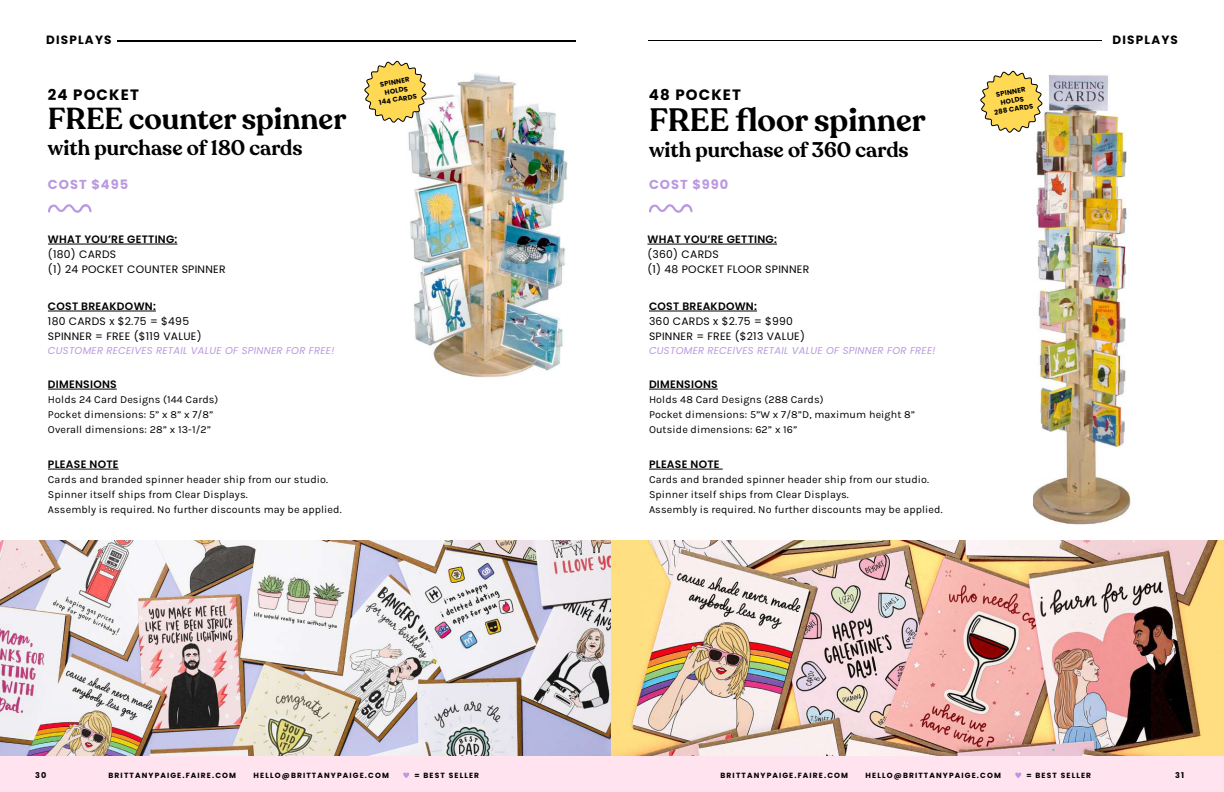
<style>
.page{position:relative;width:1224px;height:792px;background:#fff}
.page>*{position:absolute;margin:0;border:0;box-sizing:border-box;transform-origin:0 0}
.t1{font:600 32px "Recoleta";color:#000}
.t2{font:600 30px "Recoleta";color:#000}
.t3{font:600 21px "Recoleta";color:#000}
.t4{font:700 15px "Poppins";letter-spacing:.075em;color:#000}
.t5{font:700 13px "Poppins";letter-spacing:.075em;color:#ba99e0}
.t6{font:700 12px "Poppins";letter-spacing:.1em;color:#000}
.t7{font:10.8px/14.7px "Karla";letter-spacing:.01em;color:#000}
.t8{font:10.8px/14.7px "Poppins";letter-spacing:.025em;color:#000}
.t9{font:600 10.8px "Poppins";letter-spacing:.025em;color:#000}
.t10{font:italic 10px "Poppins";letter-spacing:.025em;color:#ba99e0}
.t11{font:700 8px "Poppins";color:#000}
.t12{font:700 7.5px "Poppins";letter-spacing:.15em;color:#000}
.t13{font:700 6.8px/8.8px "Poppins";color:#000;text-align:center}
</style>
<div class="page">
<div style="left:0;top:755px;width:1224px;height:37px;background:#ffe4ef"></div>
<svg style="left:403px;top:772px;width:6px;height:6px"></svg>
<svg style="left:1015px;top:772px;width:6px;height:6px"></svg>
<img style="left:1033px;top:75px;width:98px;height:450px">
<hr style="left:48px;top:244px;width:129px;height:1px;background:#000">
<hr style="left:647px;top:244px;width:130px;height:1px;background:#000">
<hr style="left:48px;top:311px;width:108px;height:1px;background:#000">
<hr style="left:649px;top:311px;width:108px;height:1px;background:#000">
<hr style="left:48px;top:469px;width:71px;height:1px;background:#000">
<hr style="left:48px;top:389px;width:69px;height:1px;background:#000">
<hr style="left:649px;top:389px;width:69px;height:1px;background:#000">
<hr style="left:649px;top:469px;width:74px;height:1px;background:#000">
<hr style="left:117px;top:40px;width:459px;height:2px;background:#000">
<hr style="left:648px;top:40px;width:454px;height:1px;background:#000">
<img style="left:408px;top:72px;width:160px;height:306px">
<svg style="left:48px;top:204px;width:44px;height:9px"></svg>
<svg style="left:649px;top:204px;width:44px;height:9px"></svg>
<svg style="left:980px;top:70px;width:64px;height:64px"></svg>
<svg style="left:364px;top:60px;width:64px;height:64px"></svg>
<img style="left:0;top:540px;width:1224px;height:215px">
<p class="t6" style="left:46px;top:33px;width:67px">DISPLAYS</p>
<p class="t6" style="left:1112px;top:33px;width:67px">DISPLAYS</p>
<p class="t13" style="left:375px;top:81px;width:40px;rotate:-10deg">SPINNER<br>HOLDS<br>144 CARDS</p>
<p class="t13" style="left:991px;top:91px;width:41px;rotate:-10deg">SPINNER<br>HOLDS<br>288 CARDS</p>
<h3 class="t4" style="left:48px;top:86px;width:92px">24 POCKET</h3>
<h3 class="t4" style="left:649px;top:86px;width:94px">48 POCKET</h3>
<h1 class="t1" style="left:649px;top:100px;width:278px">FREE floor spinner</h1>
<h3 class="t3" style="left:649px;top:136px;width:261px">with purchase of 360 cards</h3>
<h2 class="t2" style="left:48px;top:100px;width:300px">FREE counter spinner</h2>
<h3 class="t3" style="left:48px;top:134px;width:256px">with purchase of 180 cards</h3>
<p class="t5" style="left:48px;top:177px;width:82px">COST $495</p>
<p class="t5" style="left:649px;top:177px;width:81px">COST $990</p>
<p class="t9" style="left:48px;top:233px;width:131px">WHAT YOU’RE GETTING:</p>
<p class="t8" style="left:48px;top:247px;width:179px">(180) CARDS<br>(1) 24 POCKET COUNTER SPINNER</p>
<p class="t9" style="left:48px;top:300px;width:109px">COST BREAKDOWN:</p>
<p class="t8" style="left:48px;top:314px;width:155px">180 CARDS x $2.75 = $495<br>SPINNER = FREE ($119 VALUE)</p>
<p class="t10" style="left:48px;top:345px;width:288px">CUSTOMER RECEIVES RETAIL VALUE OF SPINNER FOR FREE!</p>
<p class="t9" style="left:48px;top:378px;width:70px">DIMENSIONS</p>
<p class="t7" style="left:48px;top:392px;width:172px">Holds 24 Card Designs (144 Cards)<br>Pocket dimensions: 5” x 8” x 7/8”<br>Overall dimensions: 28” x 13-1/2”</p>
<p class="t9" style="left:48px;top:458px;width:72px">PLEASE NOTE</p>
<p class="t7" style="left:48px;top:472px;width:295px">Cards and branded spinner header ship from our studio.<br>Spinner itself ships from Clear Displays.<br>Assembly is required. No further discounts may be applied.</p>
<p class="t9" style="left:647px;top:233px;width:131px">WHAT YOU’RE GETTING:</p>
<p class="t8" style="left:647px;top:247px;width:163px">(360) CARDS<br>(1) 48 POCKET FLOOR SPINNER</p>
<p class="t9" style="left:649px;top:300px;width:109px">COST BREAKDOWN:</p>
<p class="t8" style="left:649px;top:314px;width:157px">360 CARDS x $2.75 = $990<br>SPINNER = FREE ($213 VALUE)</p>
<p class="t10" style="left:649px;top:345px;width:288px">CUSTOMER RECEIVES RETAIL VALUE OF SPINNER FOR FREE!</p>
<p class="t9" style="left:649px;top:378px;width:70px">DIMENSIONS</p>
<p class="t7" style="left:649px;top:392px;width:268px">Holds 48 Card Designs (288 Cards)<br>Pocket dimensions: 5”W x 7/8”D, maximum height 8”<br>Outside dimensions: 62” x 16”</p>
<p class="t9" style="left:649px;top:458px;width:72px">PLEASE NOTE</p>
<p class="t7" style="left:649px;top:472px;width:295px">Cards and branded spinner header ship from our studio.<br>Spinner itself ships from Clear Displays.<br>Assembly is required. No further discounts may be applied.</p>
<p class="t11" style="left:35px;top:770px;width:13px">30</p>
<p class="t12" style="left:109px;top:771px;width:129px">BRITTANYPAIGE.FAIRE.COM</p>
<p class="t12" style="left:254px;top:771px;width:137px">HELLO@BRITTANYPAIGE.COM</p>
<p class="t12" style="left:414px;top:771px;width:66px">= BEST SELLER</p>
<p class="t12" style="left:721px;top:771px;width:129px">BRITTANYPAIGE.FAIRE.COM</p>
<p class="t12" style="left:866px;top:771px;width:137px">HELLO@BRITTANYPAIGE.COM</p>
<p class="t12" style="left:1026px;top:771px;width:66px">= BEST SELLER</p>
<p class="t11" style="left:1175px;top:770px;width:11px">31</p>
</div>
